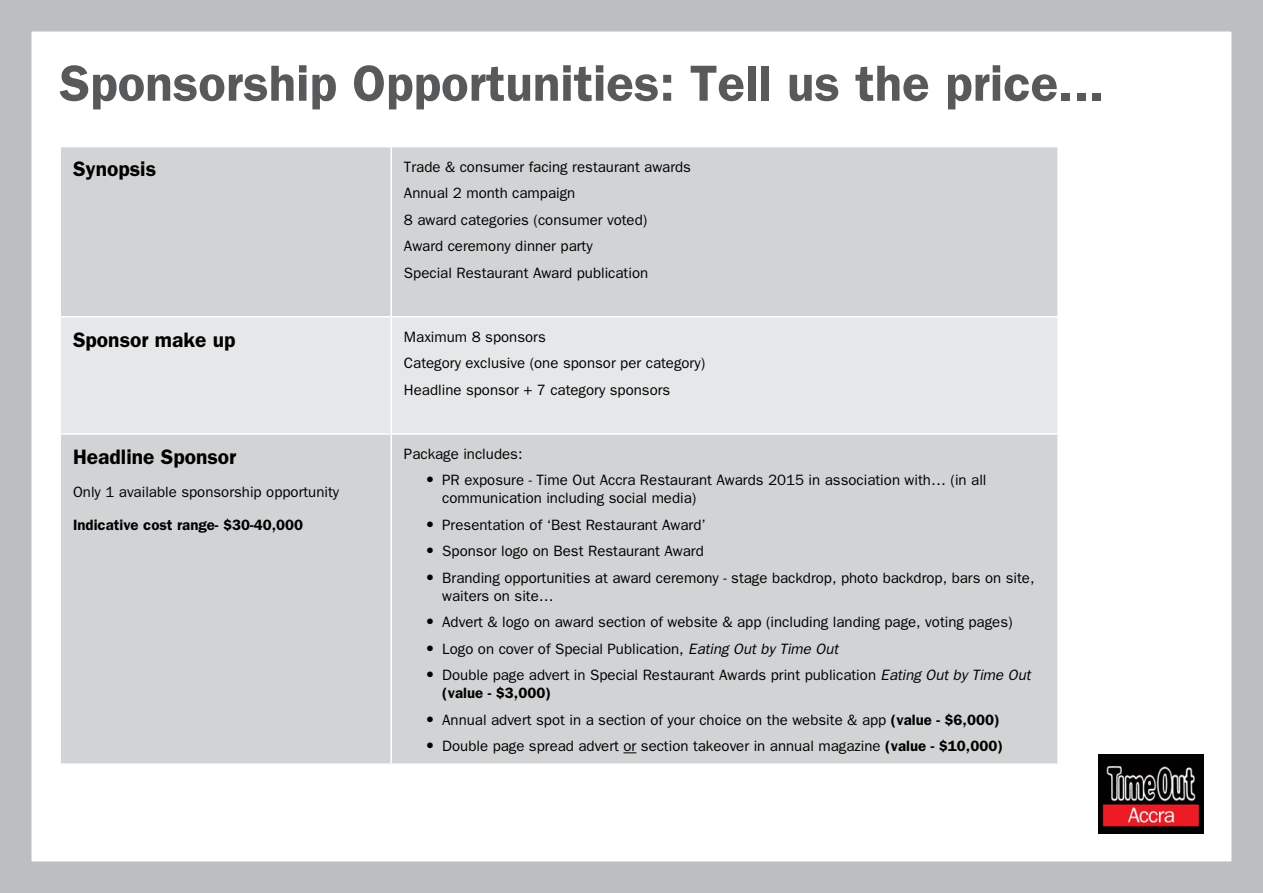
<style>
.page{position:relative;width:1263px;height:893px;background:#fff}
.page>*{position:absolute;margin:0;border:0;box-sizing:border-box;transform-origin:0 0}
.t1{font:600 51px "Franklin Gothic";color:#58595b}
.t2{font:600 21px "Franklin Gothic";color:#000}
.t3{font:15px/26.5px "Franklin Gothic";color:#000}
.t4{font:600 15px "Franklin Gothic";color:#000}
.s1{font-size:16.5px}
.s2{font-style:italic}
.s3{font-weight:600}
</style>
<div class="page">
<div style="left:0;top:0;width:1263px;height:893px;border:32px solid #bcbec0"></div>
<div style="left:61px;top:147px;width:996px;height:616px;background:#d1d3d4"></div>
<div style="left:61px;top:318px;width:996px;height:115px;background:#e6e7e8"></div>
<hr style="left:390px;top:147px;width:2px;height:169px;background:#fff">
<hr style="left:391px;top:433px;width:668px;height:2px;background:#fff">
<hr style="left:391px;top:316px;width:668px;height:2px;background:#fff">
<hr style="left:390px;top:435px;width:2px;height:328px;background:#fff">
<hr style="left:60px;top:316px;width:331px;height:2px;background:#fff">
<hr style="left:390px;top:318px;width:2px;height:115px;background:#fff">
<hr style="left:60px;top:433px;width:331px;height:2px;background:#fff">
<svg style="left:623px;top:752px;width:13px;height:1px"></svg>
<img style="left:1099px;top:755px;width:104px;height:78px">
<h1 class="t1" style="left:60px;top:53px;width:1046px">Sponsorship Opportunities: Tell us the price...</h1>
<h2 class="t2" style="left:73px;top:157px;width:85px">Synopsis</h2>
<p class="t3" style="left:404px;top:153px;width:289px">Trade &amp; consumer facing restaurant awards Annual 2 month campaign<br>8 award categories (consumer voted)<br>Award ceremony dinner party<br>Special Restaurant Award publication</p>
<h2 class="t2" style="left:73px;top:327px;width:164px">Sponsor make up</h2>
<p class="t3" style="left:404px;top:323px;width:303px">Maximum 8 sponsors<br>Category exclusive (one sponsor per category)<br>Headline sponsor + 7 category sponsors</p>
<h2 class="t2" style="left:73px;top:444px;width:165px">Headline Sponsor</h2>
<p class="t3" style="left:73px;top:478px;width:268px">Only 1 available sponsorship opportunity</p>
<p class="t4" style="left:73px;top:516px;width:232px">Indicative cost range- $30-40,000</p>
<p class="t3" style="left:404px;top:440px;width:120px">Package includes:</p>
<p class="t3" style="left:442px;top:471px;width:546px;line-height:18px;text-indent:-17px"><span class="s1">•</span> PR exposure - Time Out Accra Restaurant Awards 2015 in association with… (in all communication including social media)</p>
<p class="t3" style="left:425px;top:511px;width:282px"><span class="s1">•</span> Presentation of ‘Best Restaurant Award’</p>
<p class="t3" style="left:425px;top:538px;width:280px"><span class="s1">•</span> Sponsor logo on Best Restaurant Award</p>
<p class="t3" style="left:442px;top:568px;width:594px;line-height:18px;text-indent:-17px"><span class="s1">•</span> Branding opportunities at award ceremony - stage backdrop, photo backdrop, bars on site, waiters on site…</p>
<p class="t3" style="left:425px;top:609px;width:589px"><span class="s1">•</span> Advert &amp; logo on award section of website &amp; app (including landing page, voting pages)</p>
<p class="t3" style="left:425px;top:635px;width:415px"><span class="s1">•</span> Logo on cover of Special Publication, <span class="s2">Eating Out by Time Out</span></p>
<p class="t3" style="left:442px;top:666px;width:590px;line-height:18px;text-indent:-17px"><span class="s1">•</span> Double page advert in Special Restaurant Awards print publication <span class="s2">Eating Out by Time Out </span><span class="s3">(value - $3,000)</span></p>
<p class="t3" style="left:425px;top:706px;width:576px"><span class="s1">•</span> Annual advert spot in a section of your choice on the website &amp; app <span class="s3">(value - $6,000)</span></p>
<p class="t3" style="left:425px;top:733px;width:579px"><span class="s1">•</span> Double page spread advert or section takeover in annual magazine <span class="s3">(value - $10,000)</span></p>
</div>
